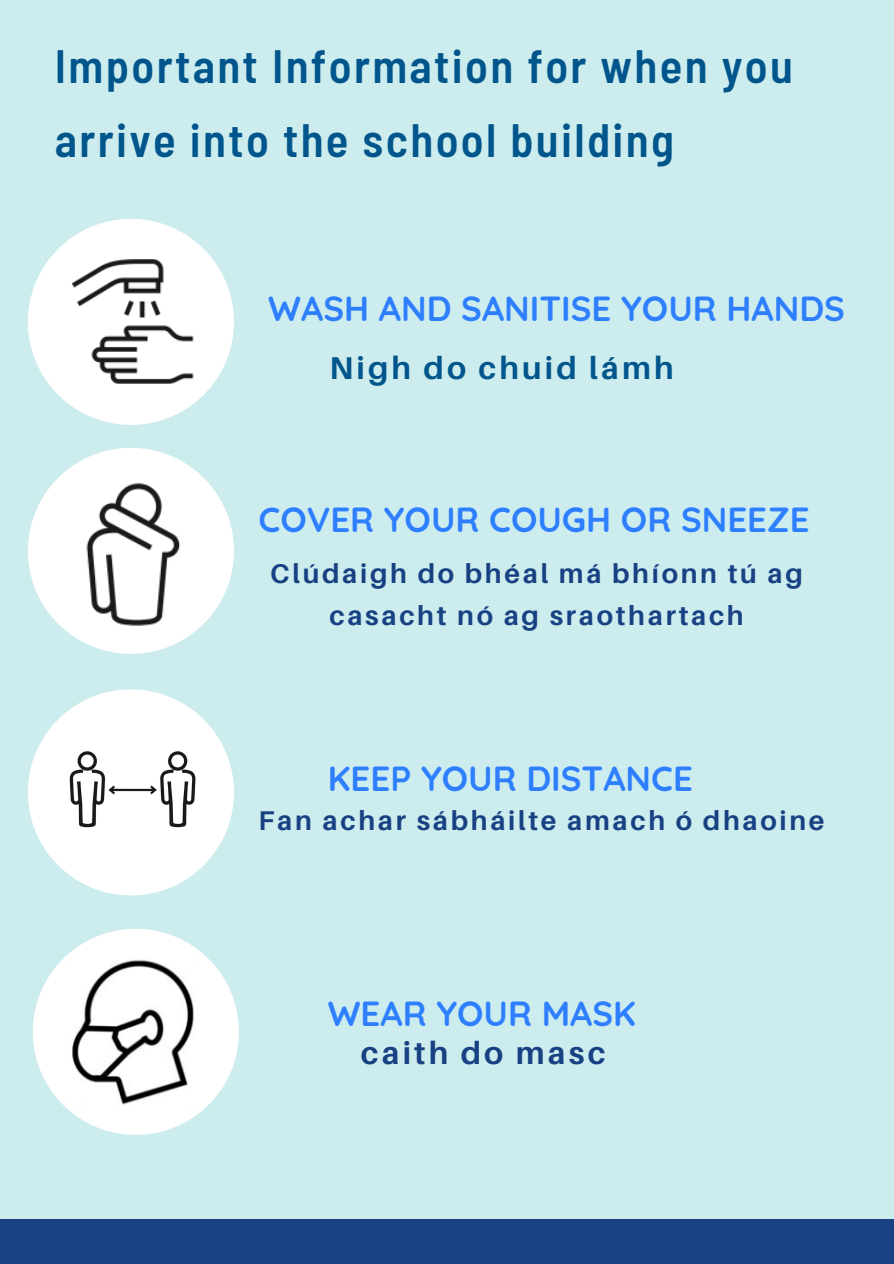
<style>
.page{position:relative;width:894px;height:1264px;background:#fff}
.page>*{position:absolute;margin:0;border:0;box-sizing:border-box;transform-origin:0 0}
.t1{font:600 semi-condensed 46.65px/74.4px "Barlow";letter-spacing:.05em;color:#00568c}
.t2{font:700 34.8px "Quicksand";color:#2e7fff}
.t3{font:700 31.5px "Aileron";letter-spacing:.1em;color:#00568c}
.t4{font:700 31.5px "Aileron";letter-spacing:.1em;color:#184183}
.t5{font:700 27px/42.8px "Aileron";letter-spacing:.1em;color:#184183;text-align:center}
</style>
<div class="page">
<div style="left:0;top:0;width:893px;height:1263px;background:#cdeced"></div>
<div style="left:0;top:1218px;width:893px;height:45px;background:#184183"></div>
<svg style="left:28px;top:689px;width:206px;height:206px"></svg>
<img style="left:63px;top:748px;width:145px;height:88px">
<svg style="left:28px;top:448px;width:206px;height:206px"></svg>
<img style="left:72px;top:476px;width:117px;height:156px">
<svg style="left:28px;top:219px;width:206px;height:206px"></svg>
<img style="left:63px;top:258px;width:135px;height:127px">
<svg style="left:33px;top:929px;width:206px;height:205px"></svg>
<img style="left:66px;top:958px;width:130px;height:147px">
<h1 class="t1" style="left:55px;top:27px;width:739px">Important Information for when you arrive into the school building</h1>
<p class="t2" style="left:268px;top:287px;width:578px">WASH AND SANITISE YOUR HANDS</p>
<p class="t3" style="left:329px;top:348px;width:346px">Nigh do chuid lámh</p>
<p class="t2" style="left:258px;top:497px;width:552px">COVER YOUR COUGH OR SNEEZE</p>
<p class="t5" style="left:270px;top:551px;width:534px">Clúdaigh do bhéal má bhíonn tú ag casacht nó ag sraothartach</p>
<p class="t2" style="left:328px;top:756px;width:366px">KEEP YOUR DISTANCE</p>
<p class="t5" style="left:258px;top:798px;width:567px">Fan achar sábháilte amach ó dhaoine</p>
<p class="t2" style="left:328px;top:991px;width:309px">WEAR YOUR MASK</p>
<p class="t4" style="left:361px;top:1033px;width:246px">caith do masc</p>
</div>
